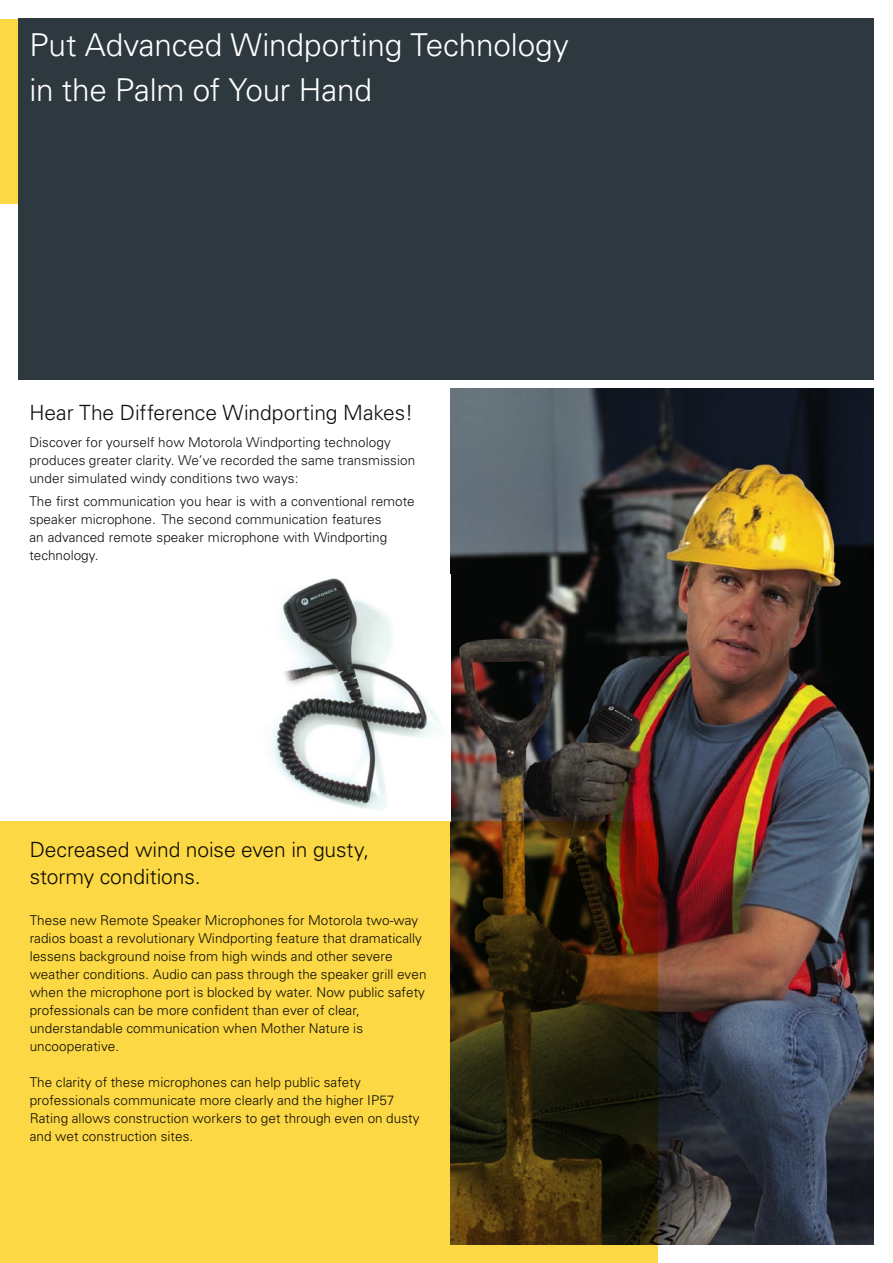
<style>
.page{position:relative;width:893px;height:1263px;background:#fff}
.page>*{position:absolute;margin:0;border:0;box-sizing:border-box;transform-origin:0 0}
.B_lead3_U45_21_24__p6{font:300 31.5px "Univers";letter-spacing:-.005em;color:#fff}
.D_subhed1_U45_14_18__p3__p3{font:300 21px/27px "Univers";letter-spacing:-.005em;color:#0f0f0f}
.E_text1_U45_9_12__p0{font:300 13.5px/18px "Univers";letter-spacing:.005em;color:#0f0f0f}
.RSM_Body__Text{font:300 13.5px/18px "Univers";color:#0f0f0f}
.D_subhed1_U45_14_18__p3__p3-2{font:300 13.5px/18px "Univers";letter-spacing:.005em;color:#0f0f0f}
</style>
<div class="page">
<img style="left:451px;top:389px;width:423px;height:855px">
<img style="left:271px;top:578px;width:169px;height:231px">
<div style="left:0;top:19px;width:19px;height:184px;background:#fcd845"></div>
<div style="left:19px;top:19px;width:855px;height:361px;background:#2d393f"></div>
<svg style="left:0;top:821px;width:658px;height:442px;background:#c1a233"></svg>
<p class="B_lead3_U45_21_24__p6" style="left:29px;top:26px;width:541px">Put Advanced Windporting Technology</p>
<p class="B_lead3_U45_21_24__p6" style="left:29px;top:71px;width:344px">in the Palm of Your Hand</p>
<p class="D_subhed1_U45_14_18__p3__p3" style="left:29px;top:399px;width:386px">Hear The Difference Windporting Makes!</p>
<p class="D_subhed1_U45_14_18__p3__p3-2" style="left:29px;top:433px;width:387px">Discover for yourself how Motorola Windporting technology produces greater clarity. We’ve recorded the same transmission under simulated windy conditions two ways:</p>
<p class="RSM_Body__Text" style="left:29px;top:492px;width:387px">The first communication you hear is with a conventional remote speaker microphone. The second communication features<br>an advanced remote speaker microphone with Windporting technology.</p>
<p class="D_subhed1_U45_14_18__p3__p3" style="left:30px;top:835px;width:341px">Decreased wind noise even in gusty, stormy conditions.</p>
<p class="E_text1_U45_9_12__p0" style="left:30px;top:910px;width:398px">These new Remote Speaker Microphones for Motorola two-way radios boast a revolutionary Windporting feature that dramatically lessens background noise from high winds and other severe weather conditions. Audio can pass through the speaker grill even when the microphone port is blocked by water. Now public safety professionals can be more confident than ever of clear, understandable communication when Mother Nature is uncooperative.</p>
<p class="E_text1_U45_9_12__p0" style="left:30px;top:1072px;width:391px">The clarity of these microphones can help public safety professionals communicate more clearly and the higher IP57<br>Rating allows construction workers to get through even on dusty and wet construction sites.</p>
</div>
